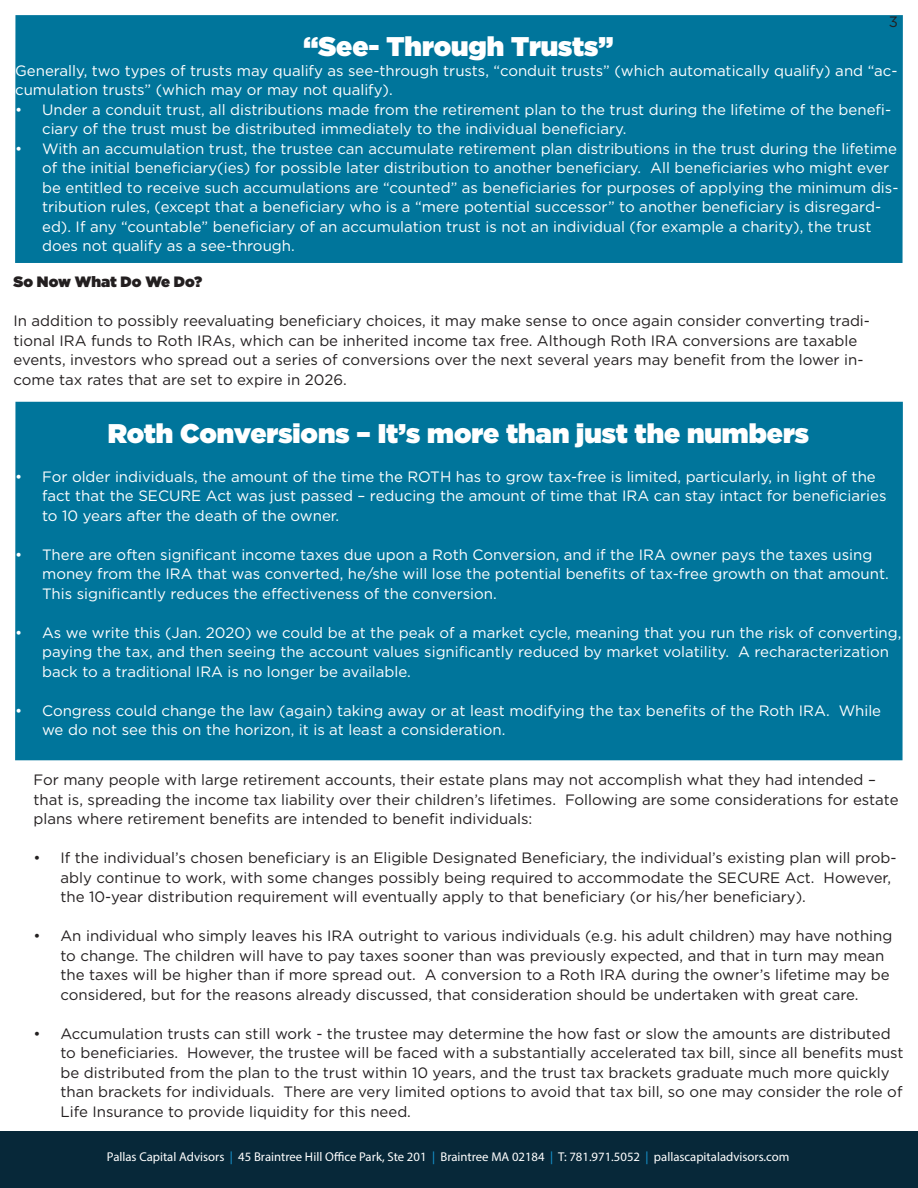
<style>
.page{position:relative;width:918px;height:1188px;background:#fff}
.page>*{position:absolute;margin:0;border:0;box-sizing:border-box;transform-origin:0 0}
.t1{font:900 27px "Gotham";color:#fff}
.t2{font:15px/19.5px "Gotham";color:#fff}
.t3{font:15px/19.5px "Gotham";color:#231f20}
.t4{font:900 15px "Gotham";color:#231f20}
.t5{font:12.75px "Myriad Pro";color:#fff}
.s1{color:#179ad7}
</style>
<div class="page">
<div style="left:0;top:1132px;width:918px;height:56px;background:#072839"></div>
<div style="left:15px;top:402px;width:888px;height:358px;background:#00759b"></div>
<div style="left:15px;top:15px;width:888px;height:248px;background:#00759b"></div>
<p class="t3" style="left:889px;top:13px;width:11px">3</p>
<h1 class="t1" style="left:303px;top:35px;width:311px">“See- Through Trusts”</h1>
<p class="t2" style="left:15px;top:61px;width:884px">Generally, two types of trusts may qualify as see-through trusts, “conduit trusts” (which automatically qualify) and “ac&shy;cumulation trusts” (which may or may not qualify).</p>
<p class="t2" style="left:42px;top:100px;width:851px;text-indent:-27px">• Under a conduit trust, all distributions made from the retirement plan to the trust during the lifetime of the benefi&shy;ciary of the trust must be distributed immediately to the individual beneficiary.</p>
<p class="t2" style="left:42px;top:139px;width:858px;text-indent:-27px">• With an accumulation trust, the trustee can accumulate retirement plan distributions in the trust during the lifetime of the initial beneficiary(ies) for possible later distribution to another beneficiary. All beneficiaries who might ever be entitled to receive such accumulations are “counted” as beneficiaries for purposes of applying the minimum dis&shy;tribution rules, (except that a beneficiary who is a “mere potential successor” to another beneficiary is disregard&shy;ed). If any “countable” beneficiary of an accumulation trust is not an individual (for example a charity), the trust does not qualify as a see-through.</p>
<p class="t4" style="left:14px;top:275px;width:190px">So Now What Do We Do?</p>
<p class="t3" style="left:14px;top:312px;width:858px">In addition to possibly reevaluating beneficiary choices, it may make sense to once again consider converting tradi&shy;tional IRA funds to Roth IRAs, which can be inherited income tax free. Although Roth IRA conversions are taxable events, investors who spread out a series of conversions over the next several years may benefit from the lower in&shy;come tax rates that are set to expire in 2026.</p>
<h1 class="t1" style="left:108px;top:421px;width:703px">Roth Conversions – It’s more than just the numbers</h1>
<p class="t2" style="left:42px;top:468px;width:846px;text-indent:-27px">• For older individuals, the amount of the time the ROTH has to grow tax-free is limited, particularly, in light of the fact that the SECURE Act was just passed – reducing the amount of time that IRA can stay intact for beneficiaries to 10 years after the death of the owner.</p>
<p class="t2" style="left:42px;top:546px;width:848px;text-indent:-27px">• There are often significant income taxes due upon a Roth Conversion, and if the IRA owner pays the taxes using money from the IRA that was converted, he/she will lose the potential benefits of tax-free growth on that amount.<br>This significantly reduces the effectiveness of the conversion.</p>
<p class="t2" style="left:42px;top:624px;width:861px;text-indent:-27px">• As we write this (Jan. 2020) we could be at the peak of a market cycle, meaning that you run the risk of converting, paying the tax, and then seeing the account values significantly reduced by market volatility. A recharacterization back to a traditional IRA is no longer be available.</p>
<p class="t2" style="left:42px;top:702px;width:841px;text-indent:-27px">• Congress could change the law (again) taking away or at least modifying the tax benefits of the Roth IRA. While we do not see this on the horizon, it is at least a consideration.</p>
<p class="t3" style="left:33px;top:771px;width:867px">For many people with large retirement accounts, their estate plans may not accomplish what they had intended – that is, spreading the income tax liability over their children’s lifetimes. Following are some considerations for estate plans where retirement benefits are intended to benefit individuals:</p>
<p class="t3" style="left:60px;top:849px;width:838px;text-indent:-27px">• If the individual’s chosen beneficiary is an Eligible Designated Beneficiary, the individual’s existing plan will prob&shy;ably continue to work, with some changes possibly being required to accommodate the SECURE Act. However, the 10-year distribution requirement will eventually apply to that beneficiary (or his/her beneficiary).</p>
<p class="t3" style="left:60px;top:927px;width:833px;text-indent:-27px">• An individual who simply leaves his IRA outright to various individuals (e.g. his adult children) may have nothing to change. The children will have to pay taxes sooner than was previously expected, and that in turn may mean the taxes will be higher than if more spread out. A conversion to a Roth IRA during the owner’s lifetime may be considered, but for the reasons already discussed, that consideration should be undertaken with great care.</p>
<p class="t3" style="left:60px;top:1025px;width:845px;text-indent:-27px">• Accumulation trusts can still work - the trustee may determine the how fast or slow the amounts are distributed to beneficiaries. However, the trustee will be faced with a substantially accelerated tax bill, since all benefits must be distributed from the plan to the trust within 10 years, and the trust tax brackets graduate much more quickly than brackets for individuals. There are very limited options to avoid that tax bill, so one may consider the role of Life Insurance to provide liquidity for this need.</p>
<p class="t5" style="left:107px;top:1151px;width:684px">Pallas Capital Advisors <span class="s1">|</span> 45 Braintree Hill Office Park, Ste 201 <span class="s1">|</span> Braintree MA 02184 <span class="s1">|</span> T: 781.971.5052 <span class="s1">|</span> pallascapitaladvisors.com</p>
</div>
